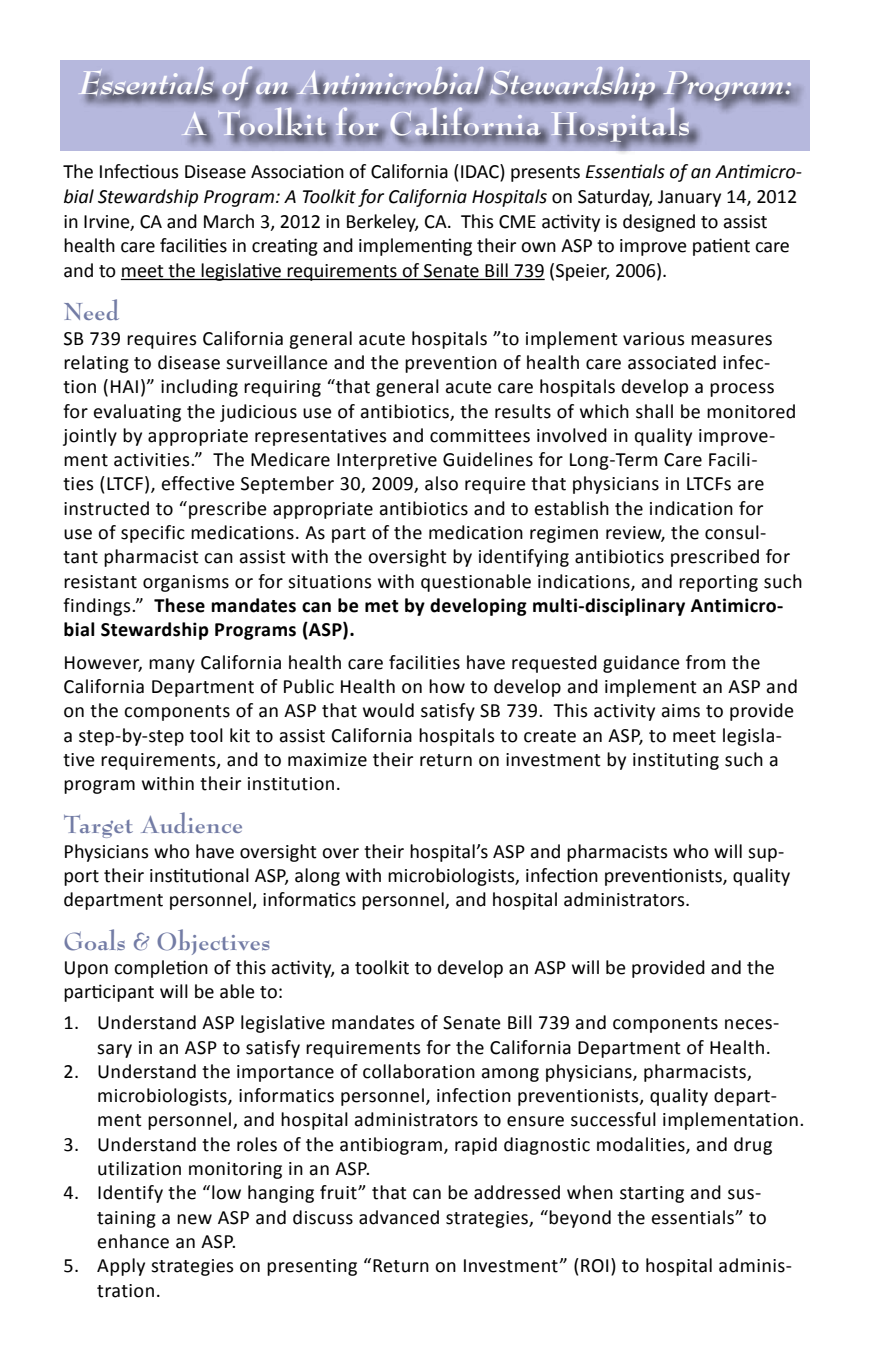
<style>
.page{position:relative;width:871px;height:1357px;background:#fff}
.page>*{position:absolute;margin:0;border:0;box-sizing:border-box;transform-origin:0 0}
.t1{font:italic 700 36px "Bernhard Modern";color:#fff}
.t2{font:700 36px "Bernhard Modern";letter-spacing:.02em;color:#fff}
.t3{font:700 27px "Bernhard Modern";letter-spacing:.01em;color:#737ca5}
.t4{font:20.25px/24.3px "Calibri";letter-spacing:.02em;color:#000}
.t5{font:20.25px/24.8px "Calibri";color:#000}
.s1{font-style:italic}
.s2{font-weight:700}
</style>
<div class="page">
<hr style="left:121px;top:279px;width:424px;height:1px;background:#000">
<div style="left:61px;top:60px;width:749px;height:90px;background:#b6b8dd"></div>
<svg style="left:78px;top:67px;width:728px;height:87px"></svg>
<h1 class="t1" style="left:78px;top:63px;width:715px">Essentials of an Antimicrobial Stewardship Program:</h1>
<h1 class="t2" style="left:181px;top:105px;width:511px">A Toolkit for California Hospitals</h1>
<p class="t5" style="left:63px;top:158px;width:740px">The Infectious Disease Association of California (IDAC) presents <span class="s1">Essentials of an Antimicro&shy;bial Stewardship Program: A Toolkit for California Hospitals</span> on Saturday, January 14, 2012 in Irvine, CA and March 3, 2012 in Berkeley, CA. This CME activity is designed to assist health care facilities in creating and implementing their own ASP to improve patient care and to meet the legislative requirements of Senate Bill 739 (Speier, 2006).</p>
<h2 class="t3" style="left:63px;top:298px;width:57px">Need</h2>
<p class="t4" style="left:63px;top:325px;width:741px">SB 739 requires California general acute hospitals ”to implement various measures relating to disease surveillance and the prevention of health care associated infec&shy;tion (HAI)” including requiring “that general acute care hospitals develop a process for evaluating the judicious use of antibiotics, the results of which shall be monitored jointly by appropriate representatives and committees involved in quality improve&shy;ment activities.” The Medicare Interpretive Guidelines for Long-Term Care Facili-<br>ties (LTCF), effective September 30, 2009, also require that physicians in LTCFs are instructed to “prescribe appropriate antibiotics and to establish the indication for<br>use of specific medications. As part of the medication regimen review, the consul&shy;tant pharmacist can assist with the oversight by identifying antibiotics prescribed for resistant organisms or for situations with questionable indications, and reporting such findings.” <span class="s2">These mandates can be met by developing multi-disciplinary Antimicro&shy;bial Stewardship Programs (ASP).</span></p>
<p class="t4" style="left:63px;top:649px;width:736px">However, many California health care facilities have requested guidance from the California Department of Public Health on how to develop and implement an ASP and on the components of an ASP that would satisfy SB 739. This activity aims to provide a step-by-step tool kit to assist California hospitals to create an ASP, to meet legisla&shy;tive requirements, and to maximize their return on investment by instituting such a program within their institution.</p>
<h2 class="t3" style="left:63px;top:811px;width:181px">Target Audience</h2>
<p class="t4" style="left:63px;top:838px;width:728px">Physicians who have oversight over their hospital’s ASP and pharmacists who will sup&shy;port their institutional ASP, along with microbiologists, infection preventionists, quality department personnel, informatics personnel, and hospital administrators.</p>
<h2 class="t3" style="left:63px;top:927px;width:209px">Goals &amp; Objectives</h2>
<p class="t4" style="left:63px;top:954px;width:713px">Upon completion of this activity, a toolkit to develop an ASP will be provided and the participant will be able to:</p>
<p class="t4" style="left:97px;top:1009px;width:684px;text-indent:-34px">1. Understand ASP legislative mandates of Senate Bill 739 and components neces&shy;sary in an ASP to satisfy requirements for the California Department of Health.</p>
<p class="t4" style="left:97px;top:1058px;width:709px;text-indent:-34px">2. Understand the importance of collaboration among physicians, pharmacists, microbiologists, informatics personnel, infection preventionists, quality depart&shy;ment personnel, and hospital administrators to ensure successful implementation.</p>
<p class="t4" style="left:97px;top:1131px;width:677px;text-indent:-34px">3. Understand the roles of the antibiogram, rapid diagnostic modalities, and drug utilization monitoring in an ASP.</p>
<p class="t4" style="left:97px;top:1179px;width:671px;text-indent:-34px">4. Identify the “low hanging fruit” that can be addressed when starting and sus&shy;taining a new ASP and discuss advanced strategies, “beyond the essentials” to enhance an ASP.</p>
<p class="t4" style="left:97px;top:1252px;width:696px;text-indent:-34px">5. Apply strategies on presenting “Return on Investment” (ROI) to hospital adminis&shy;tration.</p>
</div>
